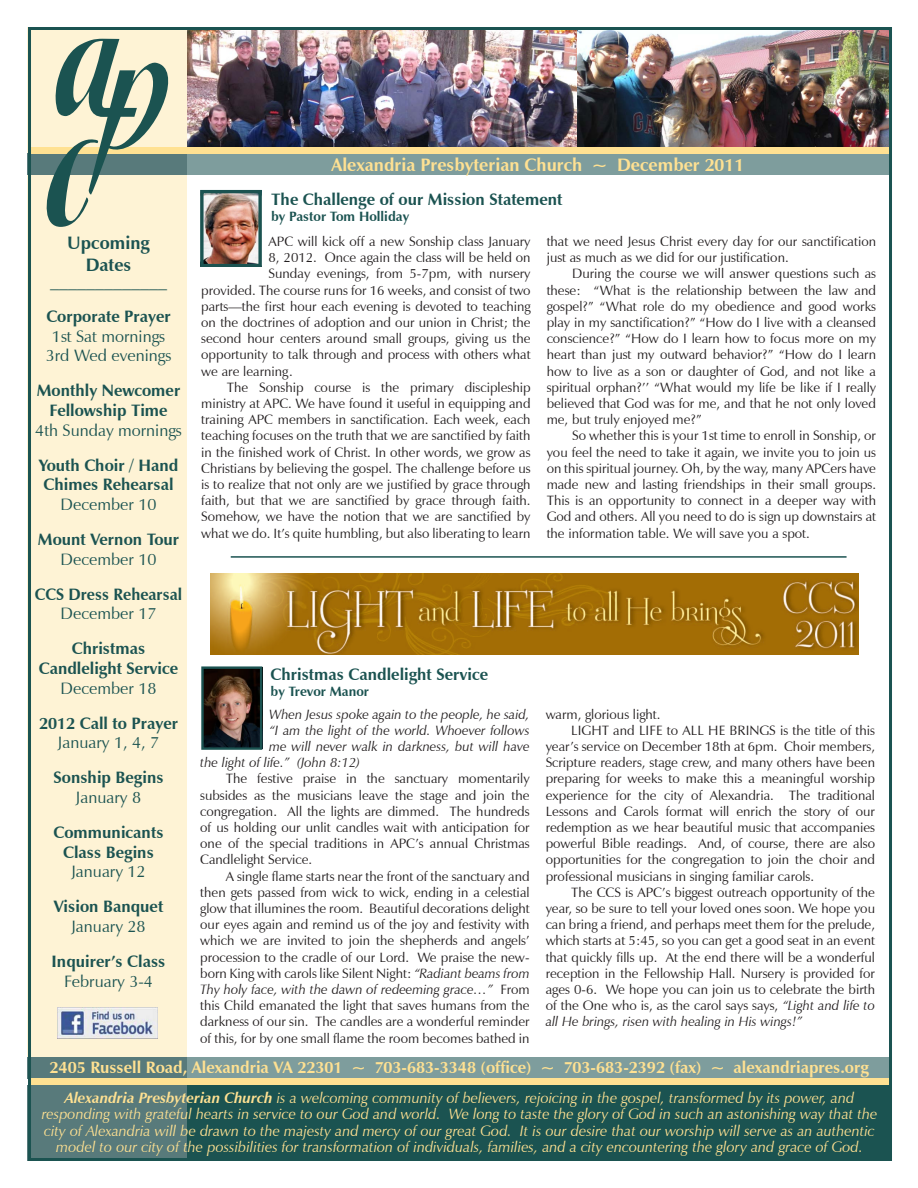
<style>
.page{position:relative;width:918px;height:1188px;background:#fff}
.page>*{position:absolute;margin:0;border:0;box-sizing:border-box;transform-origin:0 0}
.t1{font:700 18px "Zapf Humanist 601 BT";color:#ffe192}
.t2{font:700 18px "Zapf Humanist 601 BT";color:#1b5351}
.t3{font:18px "Zapf Humanist 601 BT";color:#1b5351}
.t4{font:700 16.5px/19.8px "Zapf Humanist 601 BT";color:#1b5351;text-align:center}
.t5{font:16.5px "Zapf Humanist 601 BT";color:#1b5351}
.t6{font:700 16.5px "Zapf Humanist 601 BT";color:#ffe192}
.t7{font:italic 15px/16.5px "Zapf Humanist 601 BT";color:#ffe192;text-align:center}
.t8{font:13.5px/16.2px "Zapf Humanist 601 BT";color:#231f20;text-align:justify}
.t9{font:italic 13.5px "Zapf Humanist 601 BT";color:#231f20}
.t10{font:700 13.5px "Zapf Humanist 601 BT";color:#1b5351}
.s1{font-style:italic}
.s2{font-weight:700}
</style>
<div class="page">
<svg style="left:28px;top:27px;width:159px;height:127px;background:#ccd0b8"></svg>
<div style="left:28px;top:176px;width:159px;height:881px;background:#fef3d5"></div>
<div style="left:28px;top:154px;width:159px;height:21px;background:#587a7b"></div>
<div style="left:28px;top:1057px;width:159px;height:22px;background:#587a7b"></div>
<div style="left:28px;top:1085px;width:159px;height:76px;background:#587a7b"></div>
<img style="left:576px;top:31px;width:312px;height:116px">
<img style="left:188px;top:31px;width:388px;height:116px">
<div style="left:187px;top:154px;width:703px;height:21px;background:#7e9d9d"></div>
<div style="left:187px;top:1057px;width:704px;height:22px;background:#7e9d9d"></div>
<div style="left:28px;top:147px;width:864px;height:7px;background:#ffe192"></div>
<div style="left:28px;top:1078px;width:864px;height:7px;background:#ffe192"></div>
<div style="left:187px;top:1085px;width:704px;height:76px;background:#1b5351"></div>
<svg style="left:27px;top:39px;width:156px;height:188px"></svg>
<img style="left:204px;top:194px;width:54px;height:69px">
<div style="left:200px;top:190px;width:62px;height:77px;border:3px solid #1b5351"></div>
<img style="left:204px;top:669px;width:55px;height:78px">
<div style="left:201px;top:666px;width:61px;height:84px;border:2px solid #1b5351"></div>
<img style="left:57px;top:1008px;width:101px;height:31px">
<img style="left:211px;top:573px;width:648px;height:81px">
<hr style="left:231px;top:556px;width:616px;height:2px;background:#1b5351">
<p class="t1" style="left:331px;top:153px;width:414px">Alexandria Presbyterian Church ~ December 2011</p>
<p class="t2" style="left:67px;top:232px;width:84px">Upcoming</p>
<p class="t2" style="left:86px;top:253px;width:47px">Dates</p>
<p class="t3" style="left:50px;top:268px;width:118px">_____________</p>
<p class="t4" style="left:46px;top:306px;width:126px">Corporate Prayer</p>
<p class="t5" style="left:52px;top:326px;width:115px">1st Sat mornings</p>
<p class="t5" style="left:46px;top:346px;width:127px">3rd Wed evenings</p>
<p class="t4" style="left:37px;top:381px;width:145px">Monthly Newcomer<br>Fellowship Time</p>
<p class="t5" style="left:35px;top:420px;width:148px">4th Sunday mornings</p>
<p class="t4" style="left:39px;top:455px;width:141px;text-align:left">Youth Choir / Hand<br>Chimes Rehearsal</p>
<p class="t5" style="left:61px;top:494px;width:97px">December 10</p>
<p class="t4" style="left:38px;top:529px;width:143px">Mount Vernon Tour</p>
<p class="t5" style="left:61px;top:549px;width:97px">December 10</p>
<p class="t4" style="left:35px;top:584px;width:149px">CCS Dress Rehearsal</p>
<p class="t5" style="left:61px;top:604px;width:97px">December 17</p>
<p class="t4" style="left:72px;top:639px;width:75px">Christmas</p>
<p class="t4" style="left:39px;top:658px;width:141px">Candlelight Service</p>
<p class="t5" style="left:61px;top:678px;width:97px">December 18</p>
<p class="t4" style="left:39px;top:713px;width:140px">2012 Call to Prayer</p>
<p class="t5" style="left:58px;top:733px;width:103px">January 1, 4, 7</p>
<p class="t4" style="left:54px;top:768px;width:112px">Sonship Begins</p>
<p class="t5" style="left:76px;top:787px;width:67px">January 8</p>
<p class="t4" style="left:54px;top:822px;width:111px">Communicants</p>
<p class="t4" style="left:63px;top:842px;width:92px">Class Begins</p>
<p class="t5" style="left:71px;top:862px;width:76px">January 12</p>
<p class="t4" style="left:54px;top:897px;width:111px">Vision Banquet</p>
<p class="t5" style="left:71px;top:916px;width:76px">January 28</p>
<p class="t4" style="left:52px;top:951px;width:115px">Inquirer’s Class</p>
<p class="t5" style="left:64px;top:971px;width:90px">February 3-4</p>
<p class="t4" style="left:271px;top:189px;width:293px">The Challenge of our Mission Statement</p>
<p class="t10" style="left:271px;top:208px;width:140px">by Pastor Tom Holliday</p>
<p class="t8" style="left:269px;top:233px;width:264px">APC will kick off a new Sonship class January</p>
<p class="t8" style="left:269px;top:250px;width:264px">8, 2012. Once again the class will be held on</p>
<p class="t8" style="left:269px;top:266px;width:264px">Sunday evenings, from 5-7pm, with nursery</p>
<p class="t8" style="left:201px;top:282px;width:331px">provided. The course runs for 16 weeks, and consist of two</p>
<p class="t8" style="left:201px;top:298px;width:331px">parts—the first hour each evening is devoted to teaching</p>
<p class="t8" style="left:201px;top:314px;width:331px">on the doctrines of adoption and our union in Christ; the</p>
<p class="t8" style="left:201px;top:331px;width:331px">second hour centers around small groups, giving us the</p>
<p class="t8" style="left:201px;top:347px;width:331px">opportunity to talk through and process with others what</p>
<p class="t8" style="left:201px;top:363px;width:93px">we are learning.</p>
<p class="t8" style="left:201px;top:379px;width:331px;text-indent:25px">The Sonship course is the primary discipleship ministry at APC. We have found it useful in equipping and training APC members in sanctification. Each week, each teaching focuses on the truth that we are sanctified by faith in the finished work of Christ. In other words, we grow as Christians by believing the gospel. The challenge before us is to realize that not only are we justified by grace through faith, but that we are sanctified by grace through faith.<br>Somehow, we have the notion that we are sanctified by what we do. It’s quite humbling, but also liberating to learn</p>
<p class="t8" style="left:547px;top:233px;width:331px">that we need Jesus Christ every day for our sanctification just as much as we did for our justification.</p>
<p class="t8" style="left:547px;top:266px;width:331px;text-indent:25px">During the course we will answer questions such as these: “What is the relationship between the law and gospel?” “What role do my obedience and good works play in my sanctification?” “How do I live with a cleansed conscience?” “How do I learn how to focus more on my heart than just my outward behavior?” “How do I learn how to live as a son or daughter of God, and not like a spiritual orphan?’’ “What would my life be like if I really believed that God was for me, and that he not only loved me, but truly enjoyed me?”</p>
<p class="t8" style="left:547px;top:428px;width:331px;text-indent:25px">So whether this is your 1st time to enroll in Sonship, or you feel the need to take it again, we invite you to join us on this spiritual journey. Oh, by the way, many APCers have made new and lasting friendships in their small groups.<br>This is an opportunity to connect in a deeper way with God and others. All you need to do is sign up downstairs at the information table. We will save you a spot.</p>
<p class="t4" style="left:271px;top:664px;width:219px">Christmas Candlelight Service</p>
<p class="t10" style="left:271px;top:683px;width:100px">by Trevor Manor</p>
<p class="t9" style="left:269px;top:706px;width:262px">When Jesus spoke again to the people, he said,</p>
<p class="t9" style="left:269px;top:722px;width:262px">“I am the light of the world. Whoever follows</p>
<p class="t9" style="left:269px;top:738px;width:262px">me will never walk in darkness, but will have</p>
<p class="t9" style="left:200px;top:754px;width:161px">the light of life.” (John 8:12)</p>
<p class="t8" style="left:200px;top:771px;width:331px;text-indent:26px">The festive praise in the sanctuary momentarily subsides as the musicians leave the stage and join the congregation. All the lights are dimmed. The hundreds of us holding our unlit candles wait with anticipation for one of the special traditions in APC’s annual Christmas Candlelight Service.</p>
<p class="t8" style="left:200px;top:868px;width:331px;text-indent:26px">A single flame starts near the front of the sanctuary and then gets passed from wick to wick, ending in a celestial glow that illumines the room. Beautiful decorations delight our eyes again and remind us of the joy and festivity with which we are invited to join the shepherds and angels’ procession to the cradle of our Lord. We praise the new&shy;born King with carols like Silent Night: <span class="s1">“Radiant beams from Thy holy face, with the dawn of redeeming grace…”</span> From this Child emanated the light that saves humans from the darkness of our sin. The candles are a wonderful reminder of this, for by one small flame the room becomes bathed in</p>
<p class="t8" style="left:546px;top:706px;width:116px">warm, glorious light.</p>
<p class="t8" style="left:546px;top:722px;width:331px;text-indent:26px">LIGHT and LIFE to ALL HE BRINGS is the title of this year’s service on December 18th at 6pm. Choir members, Scripture readers, stage crew, and many others have been preparing for weeks to make this a meaningful worship experience for the city of Alexandria. The traditional Lessons and Carols format will enrich the story of our redemption as we hear beautiful music that accompanies powerful Bible readings. And, of course, there are also opportunities for the congregation to join the choir and professional musicians in singing familiar carols.</p>
<p class="t8" style="left:546px;top:884px;width:331px;text-indent:26px">The CCS is APC’s biggest outreach opportunity of the year, so be sure to tell your loved ones soon. We hope you can bring a friend, and perhaps meet them for the prelude, which starts at 5:45, so you can get a good seat in an event that quickly fills up. At the end there will be a wonderful reception in the Fellowship Hall. Nursery is provided for ages 0-6. We hope you can join us to celebrate the birth of the One who is, as the carol says says, <span class="s1">“Light and life to all He brings, risen with healing in His wings!”</span></p>
<p class="t6" style="left:50px;top:1057px;width:821px">2405 Russell Road, Alexandria VA 22301 ~ 703-683-3348 (office) ~ 703-683-2392 (fax) ~ alexandriapres.org</p>
<p class="t7" style="left:42px;top:1089px;width:837px"><span class="s2">Alexandria Presbyterian Church</span> is a welcoming community of believers, rejoicing in the gospel, transformed by its power, and responding with grateful hearts in service to our God and world. We long to taste the glory of God in such an astonishing way that the city of Alexandria will be drawn to the majesty and mercy of our great God. It is our desire that our worship will serve as an authentic model to our city of the possibilities for transformation of individuals, families, and a city encountering the glory and grace of God.</p>
</div>
